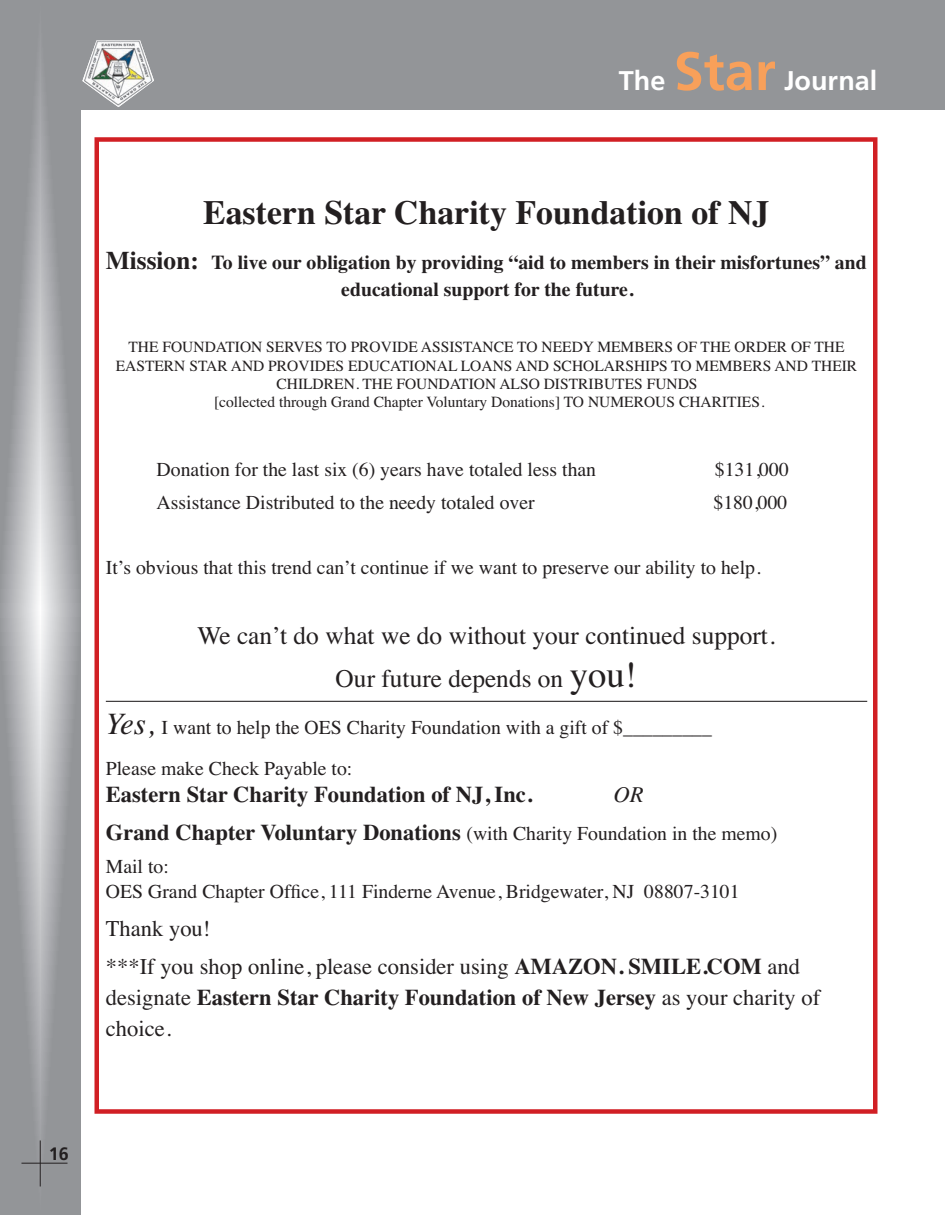
<style>
.page{position:relative;width:945px;height:1215px;background:#fff}
.page>*{position:absolute;margin:0;border:0;box-sizing:border-box;transform-origin:0 0}
.t1{font:700 33.9px "Times";color:#231f20}
.t2{font:700 27px "Frutiger";color:#fff}
.t3{font:25.35px/42.3px "Times";color:#231f20;text-align:center}
.t4{font:700 22.5px/31px "Times";color:#231f20}
.t5{font:22.5px/38.1px "Times";color:#231f20}
.t6{font:italic 22.5px "Times";color:#231f20}
.t7{font:19.8px/41px "Times";color:#231f20}
.t8{font:700 19.8px/26.8px "Times";color:#231f20;text-align:center}
.t9{font:700 18px "Frutiger";color:#231f20}
.t10{font:15.45px/18.3px "Times";color:#231f20;text-align:center}
.s1{font-size:54px;color:#f8a05a}
.s2{font-size:25.35px}
.s3{font-size:36.6px}
.s4{font-style:italic;font-size:31.05px}
.s5{font-weight:700;font-size:22.5px}
.s6{font-weight:700}
.s7{font-weight:400}
</style>
<div class="page">
<div style="left:932px;top:0;width:13px;height:110px;background:#939598"></div>
<svg style="left:0;top:0;width:81px;height:1215px;background:#a4a6a9"></svg>
<div style="left:68px;top:0;width:864px;height:110px;background:#939598"></div>
<hr style="left:21px;top:1163px;width:47px;height:1px;background:#231f20">
<hr style="left:40px;top:1140px;width:1px;height:46px;background:#231f20">
<img style="left:82px;top:40px;width:72px;height:67px">
<hr style="left:106px;top:701px;width:761px;height:1px;background:#231f20">
<div style="left:94px;top:137px;width:784px;height:977px;border:4px solid #d11f24"></div>
<h2 class="t2" style="left:619px;top:70px;width:260px">The <span class="s1">Star</span> Journal</h2>
<h1 class="t1" style="left:203px;top:193px;width:568px">Eastern Star Charity Foundation of NJ</h1>
<p class="t8" style="left:106px;top:249px;width:762px"><span class="s2">Mission:</span> To live our obligation by providing “aid to members in their misfortunes” and educational support for the future.</p>
<p class="t10" style="left:116px;top:338px;width:743px">THE FOUNDATION SERVES TO PROVIDE ASSISTANCE TO NEEDY MEMBERS OF THE ORDER OF THE EASTERN STAR AND PROVIDES EDUCATIONAL LOANS AND SCHOLARSHIPS TO MEMBERS AND THEIR CHILDREN. THE FOUNDATION ALSO DISTRIBUTES FUNDS<br>[collected through Grand Chapter Voluntary Donations] TO NUMEROUS CHARITIES.</p>
<p class="t7" style="left:157px;top:449px;width:441px">Donation for the last six (6) years have totaled less than</p>
<p class="t7" style="left:715px;top:449px;width:76px">$131,000</p>
<p class="t7" style="left:157px;top:482px;width:380px">Assistance Distributed to the needy totaled over</p>
<p class="t7" style="left:713px;top:482px;width:76px">$180,000</p>
<p class="t7" style="left:106px;top:546px;width:656px">It’s obvious that this trend can’t continue if we want to preserve our ability to help.</p>
<p class="t3" style="left:197px;top:614px;width:578px">We can’t do what we do without your continued support.<br>Our future depends on <span class="s3">you!</span></p>
<p class="t7" style="left:106px;top:707px;width:608px"><span class="s4">Yes,</span> I want to help the OES Charity Foundation with a gift of $_________<br>Please make Check Payable to:</p>
<p class="t4" style="left:106px;top:779px;width:427px">Eastern Star Charity Foundation of NJ, Inc.</p>
<p class="t6" style="left:613px;top:781px;width:32px">OR</p>
<p class="t7" style="left:106px;top:817px;width:673px;line-height:32.4px"><span class="s5">Grand Chapter Voluntary Donations</span> (with Charity Foundation in the memo)<br>Mail to:</p>
<p class="t7" style="left:106px;top:871px;width:635px">OES Grand Chapter Office, 111 Finderne Avenue, Bridgewater, NJ 08807-3101</p>
<p class="t5" style="left:106px;top:909px;width:696px">Thank you!<br>***If you shop online, please consider using <span class="s6">AMAZON. SMILE.COM</span> and</p>
<p class="t4" style="left:106px;top:982px;width:716px"><span class="s7">designate</span> Eastern Star Charity Foundation of New Jersey <span class="s7">as your charity of choice.</span></p>
<p class="t9" style="left:49px;top:1146px;width:22px">16</p>
</div>
